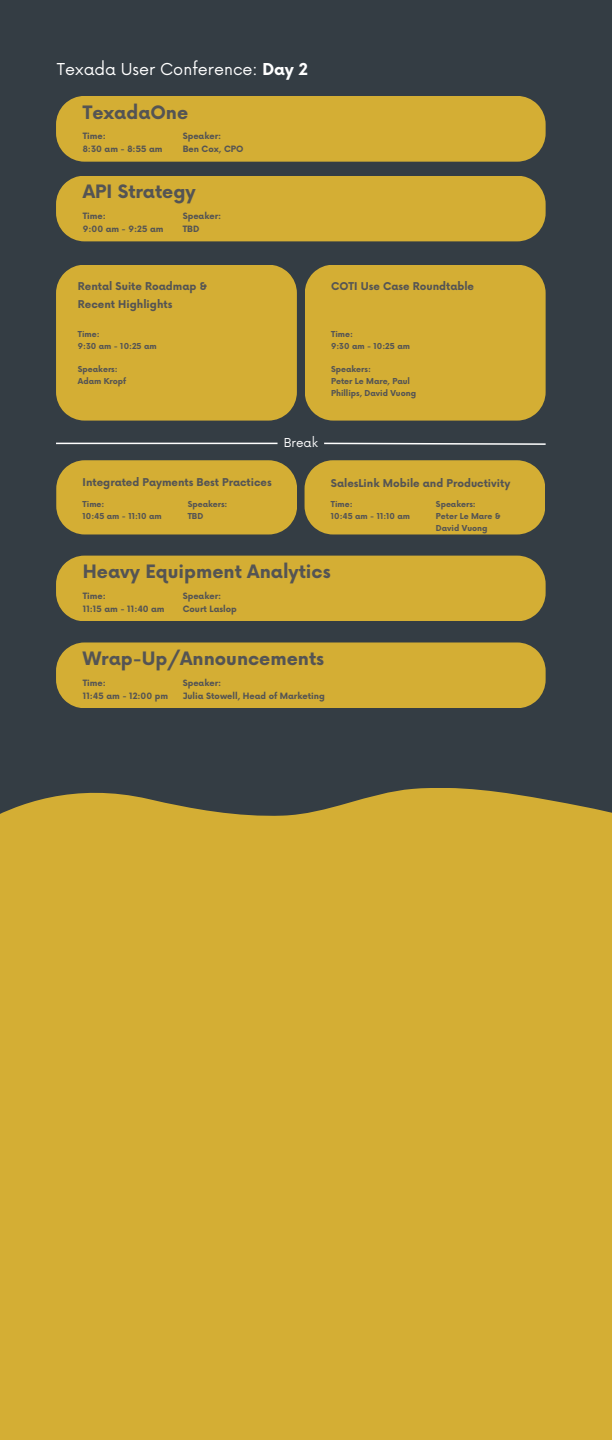
<style>
.page{position:relative;width:612px;height:1440px;background:#343d44}
.page>*{position:absolute;margin:0;border:0;box-sizing:border-box;transform-origin:0 0}
.t1{font:700 18px "Now";color:#545454}
.t2{font:16px "Now";color:#fff}
.t3{font:12px "Now";color:#fff}
.t4{font:700 10.5px "Now";color:#545454}
.t5{font:700 8.5px "Now";color:#545454}
.t6{font:700 8px/12px "Now";color:#545454}
.s1{font-weight:700}
</style>
<div class="page">
<div style="left:0;top:788px;width:612px;height:652px;background:#d4ae34"></div>
<div style="left:56px;top:96px;width:490px;height:66px;background:#d4ae34"></div>
<svg style="left:324px;top:442px;width:222px;height:3px"></svg>
<hr style="left:56px;top:443px;width:222px;height:1px;background:#fff">
<div style="left:56px;top:176px;width:490px;height:65px;background:#d4ae34"></div>
<div style="left:305px;top:265px;width:241px;height:156px;background:#d4ae34"></div>
<div style="left:56px;top:265px;width:241px;height:156px;background:#d4ae34"></div>
<div style="left:56px;top:460px;width:241px;height:74px;background:#d4ae34"></div>
<div style="left:305px;top:460px;width:240px;height:74px;background:#d4ae34"></div>
<div style="left:56px;top:642px;width:490px;height:66px;background:#d4ae34"></div>
<div style="left:56px;top:556px;width:490px;height:65px;background:#d4ae34"></div>
<p class="t2" style="left:57px;top:60px;width:253px">Texada User Conference: <span class="s1">Day 2</span></p>
<p class="t1" style="left:83px;top:103px;width:107px">TexadaOne</p>
<p class="t5" style="left:83px;top:132px;width:25px">Time:</p>
<p class="t5" style="left:83px;top:144px;width:81px">8:30 am - 8:55 am</p>
<p class="t5" style="left:183px;top:132px;width:40px">Speaker:</p>
<p class="t5" style="left:183px;top:144px;width:62px">Ben Cox, CPO</p>
<p class="t1" style="left:83px;top:182px;width:115px">API Strategy</p>
<p class="t5" style="left:83px;top:211px;width:25px">Time:</p>
<p class="t5" style="left:83px;top:224px;width:82px">9:00 am - 9:25 am</p>
<p class="t5" style="left:183px;top:211px;width:40px">Speaker:</p>
<p class="t5" style="left:183px;top:224px;width:18px">TBD</p>
<p class="t4" style="left:78px;top:281px;width:131px">Rental Suite Roadmap &amp;</p>
<p class="t4" style="left:78px;top:299px;width:96px">Recent Highlights</p>
<p class="t6" style="left:78px;top:329px;width:23px">Time:</p>
<p class="t6" style="left:78px;top:341px;width:80px">9:30 am - 10:25 am</p>
<p class="t6" style="left:78px;top:364px;width:41px">Speakers:</p>
<p class="t6" style="left:78px;top:376px;width:50px">Adam Kropf</p>
<p class="t4" style="left:331px;top:281px;width:145px">COTI Use Case Roundtable</p>
<p class="t6" style="left:331px;top:329px;width:23px">Time:</p>
<p class="t6" style="left:331px;top:341px;width:80px">9:30 am - 10:25 am</p>
<p class="t6" style="left:331px;top:364px;width:41px">Speakers:</p>
<p class="t6" style="left:331px;top:376px;width:87px">Peter Le Mare, Paul<br>Phillips, David Vuong</p>
<p class="t4" style="left:83px;top:477px;width:191px">Integrated Payments Best Practices</p>
<p class="t6" style="left:83px;top:499px;width:23px">Time:</p>
<p class="t6" style="left:83px;top:511px;width:81px">10:45 am - 11:10 am</p>
<p class="t6" style="left:188px;top:499px;width:41px">Speakers:</p>
<p class="t6" style="left:188px;top:511px;width:17px">TBD</p>
<p class="t3" style="left:284px;top:436px;width:36px">Break</p>
<p class="t4" style="left:331px;top:477px;width:181px">SalesLink Mobile and Productivity</p>
<p class="t6" style="left:331px;top:499px;width:23px">Time:</p>
<p class="t6" style="left:331px;top:511px;width:81px">10:45 am - 11:10 am</p>
<p class="t6" style="left:436px;top:499px;width:41px">Speakers:</p>
<p class="t6" style="left:436px;top:511px;width:66px">Peter Le Mare &amp;</p>
<p class="t6" style="left:436px;top:523px;width:53px">David Vuong</p>
<p class="t1" style="left:83px;top:562px;width:249px">Heavy Equipment Analytics</p>
<p class="t5" style="left:83px;top:591px;width:25px">Time:</p>
<p class="t5" style="left:83px;top:604px;width:83px">11:15 am - 11:40 am</p>
<p class="t5" style="left:183px;top:591px;width:40px">Speaker:</p>
<p class="t5" style="left:183px;top:604px;width:56px">Court Laslop</p>
<p class="t1" style="left:83px;top:649px;width:243px">Wrap-Up/Announcements</p>
<p class="t5" style="left:83px;top:678px;width:25px">Time:</p>
<p class="t5" style="left:83px;top:691px;width:87px">11:45 am - 12:00 pm</p>
<p class="t5" style="left:183px;top:678px;width:40px">Speaker:</p>
<p class="t5" style="left:183px;top:691px;width:144px">Julia Stowell, Head of Marketing</p>
</div>
